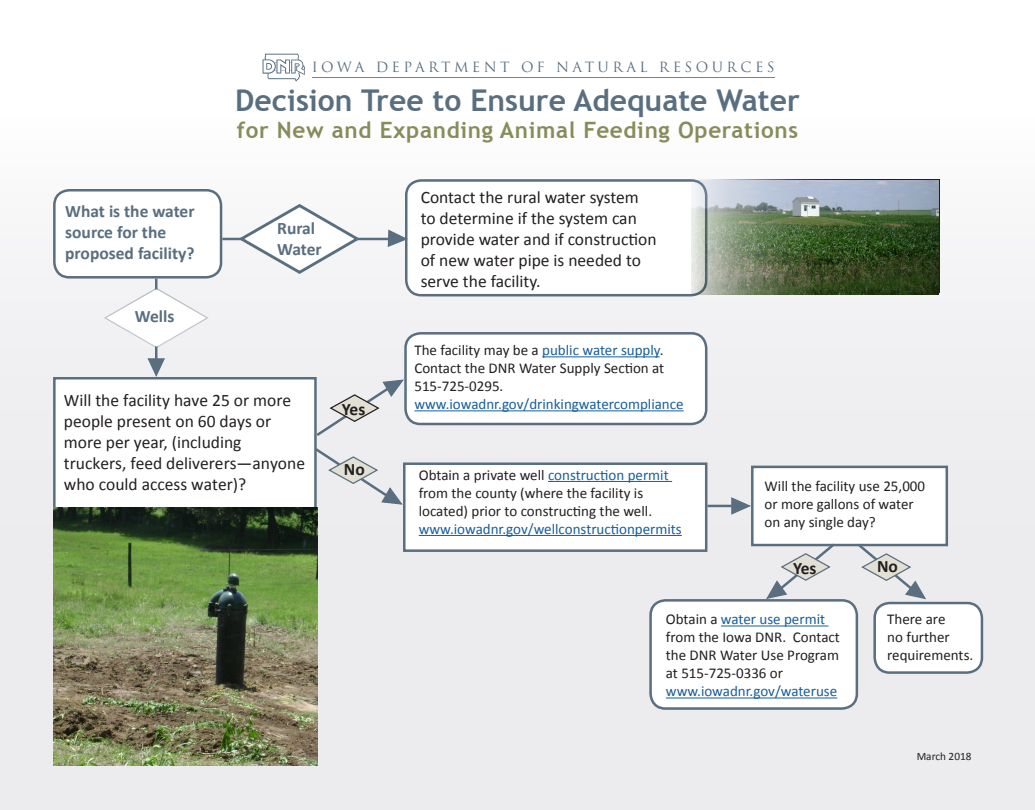
<style>
.page{position:relative;width:1035px;height:810px;background:#fff}
.page>*{position:absolute;margin:0;border:0;box-sizing:border-box;transform-origin:0 0}
.t1{font:700 30px "Trebuchet MS";color:#596e7f}
.t2{font:700 22.5px "Trebuchet MS";letter-spacing:.03em;color:#878c5a}
.t3{font:17.5px/21px "Calibri";color:#231f20}
.t4{font:700 17.5px/21px "Calibri";color:#596e7f}
.t5{font:700 17.5px "Calibri";color:#231f20}
.t6{font:15px/18px "Calibri";color:#231f20}
.t7{font:13.75px "Trajan Pro";letter-spacing:.25em;color:#596e7f}
.t8{font:11.25px "Calibri";color:#231f20}
.s1{color:#175d9e}
</style>
<div class="page">
<div style="left:0;top:0;width:1035px;height:810px;background:linear-gradient(to right,#f7f7f8,#f2f2f3)"></div>
<div style="left:53px;top:377px;width:264px;height:136px;background:#fff;border:2px solid #596e7f"></div>
<div style="left:403px;top:462px;width:304px;height:90px;background:#fff;border:2px solid #596e7f"></div>
<hr style="left:419px;top:535px;width:263px;height:1px;background:#175d9e">
<div style="left:751px;top:466px;width:197px;height:80px;background:#fff;border:2px solid #596e7f"></div>
<hr style="left:312px;top:77px;width:463px;height:1px;background:#887f6f">
<svg style="left:263px;top:54px;width:42px;height:27px"></svg>
<div style="left:54px;top:190px;width:167px;height:87px;background:#fff;border-radius:15px"></div>
<div style="left:53px;top:189px;width:169px;height:90px;border:2px solid #596e7f;border-radius:15px"></div>
<div style="left:406px;top:180px;width:300px;height:115px;background:#fff;border-radius:15px"></div>
<div style="left:405px;top:179px;width:302px;height:117px;border:2px solid #596e7f;border-radius:15px"></div>
<div style="left:406px;top:333px;width:300px;height:91px;background:#fff;border-radius:15px"></div>
<div style="left:404px;top:332px;width:303px;height:93px;border:2px solid #596e7f;border-radius:15px"></div>
<svg style="left:314px;top:379px;width:90px;height:59px"></svg>
<svg style="left:147px;top:358px;width:19px;height:19px"></svg>
<hr style="left:155px;top:279px;width:3px;height:84px;background:#596e7f">
<svg style="left:387px;top:229px;width:21px;height:19px"></svg>
<hr style="left:222px;top:238px;width:172px;height:2px;background:#596e7f">
<svg style="left:236px;top:202px;width:127px;height:74px"></svg>
<svg style="left:693px;top:179px;width:247px;height:114px"></svg>
<img style="left:691px;top:181px;width:247px;height:113px">
<hr style="left:414px;top:410px;width:270px;height:1px;background:#175d9e">
<hr style="left:542px;top:356px;width:118px;height:1px;background:#175d9e">
<hr style="left:548px;top:481px;width:124px;height:1px;background:#175d9e">
<svg style="left:101px;top:286px;width:110px;height:64px"></svg>
<svg style="left:314px;top:446px;width:89px;height:60px;background:#dbdde0"></svg>
<hr style="left:707px;top:505px;width:37px;height:2px;background:#596e7f">
<svg style="left:731px;top:496px;width:20px;height:20px"></svg>
<img style="left:53px;top:507px;width:264px;height:258px">
<div style="left:651px;top:600px;width:206px;height:109px;background:#fff;border-radius:15px"></div>
<div style="left:649px;top:599px;width:209px;height:111px;border:2px solid #596e7f;border-radius:15px"></div>
<hr style="left:721px;top:626px;width:108px;height:1px;background:#175d9e">
<hr style="left:666px;top:698px;width:171px;height:1px;background:#175d9e">
<div style="left:875px;top:603px;width:107px;height:70px;background:#fff;border-radius:15px"></div>
<div style="left:873px;top:602px;width:110px;height:72px;border:2px solid #596e7f;border-radius:15px"></div>
<svg style="left:766px;top:543px;width:71px;height:57px;background:#d3d6d9"></svg>
<svg style="left:855px;top:543px;width:72px;height:57px;background:#d5d8db"></svg>
<p class="t4" style="left:65px;top:201px;width:131px">What is the water source for the proposed facility?</p>
<p class="t4" style="left:135px;top:306px;width:41px">Wells</p>
<p class="t7" style="left:312px;top:59px;width:464px">IOWA DEPARTMENT OF NATURAL RESOURCES</p>
<h1 class="t1" style="left:235px;top:82px;width:566px">Decision Tree to Ensure Adequate Water</h1>
<h1 class="t2" style="left:237px;top:116px;width:563px">for New and Expanding Animal Feeding Operations</h1>
<p class="t4" style="left:277px;top:218px;width:46px">Rural<br>Water</p>
<p class="t3" style="left:421px;top:186px;width:237px">Contact the rural water system to determine if the system can provide water and if construction of new water pipe is needed to serve the facility.</p>
<p class="t3" style="left:64px;top:390px;width:243px">Will the facility have 25 or more people present on 60 days or more per year, (including truckers, feed deliverers—anyone who could access water)?</p>
<p class="t5" style="left:342px;top:398px;width:25px">Yes</p>
<p class="t5" style="left:344px;top:458px;width:22px">No</p>
<p class="t6" style="left:414px;top:341px;width:271px">The facility may be a <span class="s1">public water supply</span>.<br>Contact the DNR Water Supply Section at 515-725-0295. <span class="s1">www.iowadnr.gov/drinkingwatercompliance</span></p>
<p class="t6" style="left:419px;top:466px;width:265px">Obtain a private well <span class="s1">construction permit </span>from the county (where the facility is located) prior to constructing the well. <span class="s1">www.iowadnr.gov/wellconstructionpermits</span></p>
<p class="t6" style="left:765px;top:477px;width:162px">Will the facility use 25,000 or more gallons of water on any single day?</p>
<p class="t5" style="left:793px;top:557px;width:25px">Yes</p>
<p class="t5" style="left:877px;top:555px;width:22px">No</p>
<p class="t6" style="left:666px;top:610px;width:176px">Obtain a <span class="s1">water use permit </span>from the Iowa DNR. Contact the DNR Water Use Program at 515-725-0336 or <span class="s1">www.iowadnr.gov/wateruse</span></p>
<p class="t6" style="left:887px;top:610px;width:88px">There are<br>no further requirements.</p>
<p class="t8" style="left:917px;top:749px;width:56px">March 2018</p>
</div>
